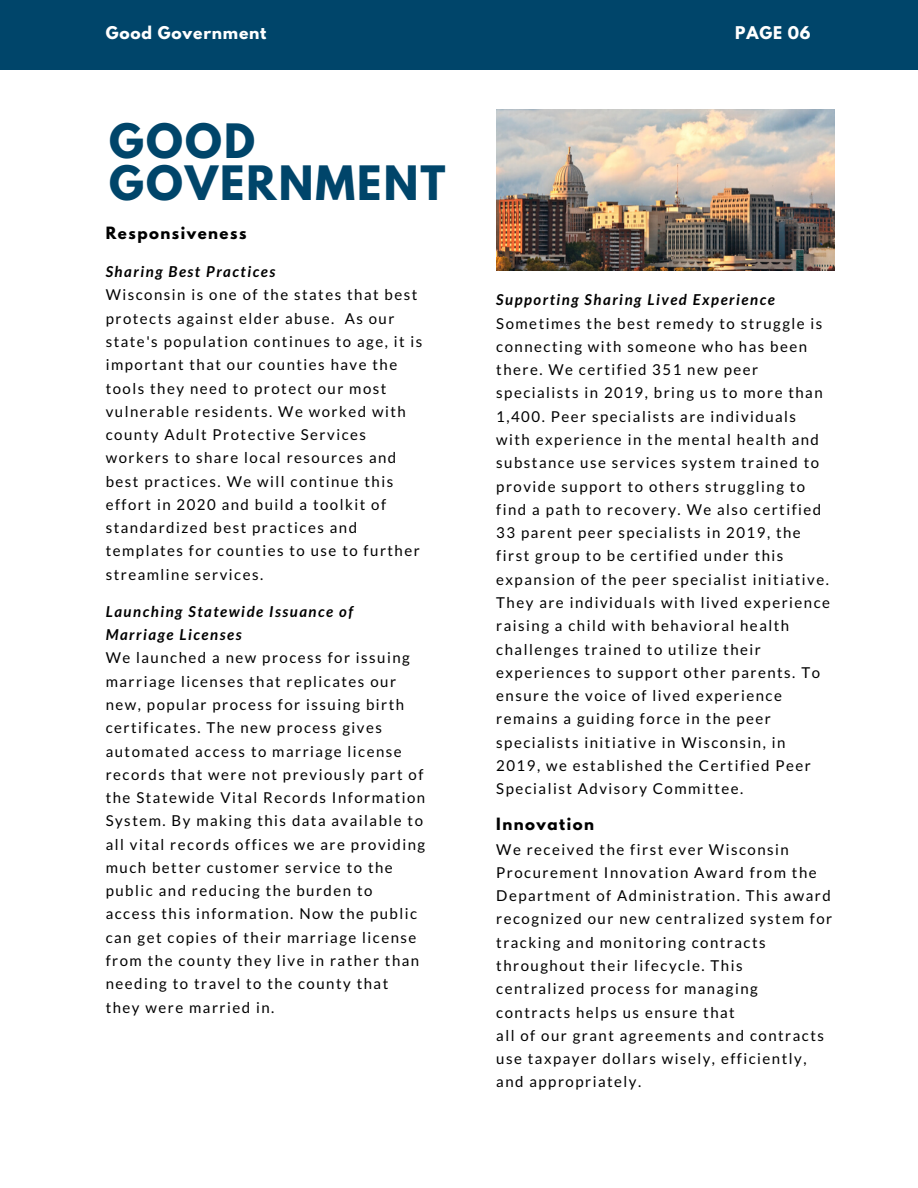
<style>
.page{position:relative;width:918px;height:1188px;background:#fff}
.page>*{position:absolute;margin:0;border:0;box-sizing:border-box;transform-origin:0 0}
.t1{font:700 42px/42.3px "League Spartan";letter-spacing:.05em;color:#00456a}
.t2{font:700 15.6px "League Spartan";letter-spacing:.05em;color:#fff}
.t3{font:15px/23.2px "Lato";letter-spacing:.1em;color:#000}
.t4{font:italic 700 15px/23.2px "Lato";letter-spacing:.1em;color:#000}
.t5{font:700 15px "League Spartan";letter-spacing:.1em;color:#000}
</style>
<div class="page">
<div style="left:0;top:0;width:918px;height:70px;background:#00456a"></div>
<img style="left:496px;top:110px;width:339px;height:161px">
<p class="t2" style="left:106px;top:25px;width:162px">Good Government</p>
<p class="t2" style="left:735px;top:25px;width:77px">PAGE 06</p>
<h1 class="t1" style="left:109px;top:125px;width:338px">GOOD<br>GOVERNMENT</h1>
<p class="t5" style="left:106px;top:225px;width:142px">Responsiveness</p>
<p class="t4" style="left:106px;top:260px;width:171px">Sharing Best Practices</p>
<p class="t3" style="left:106px;top:283px;width:318px">Wisconsin is one of the states that best protects against elder abuse. As our state's population continues to age, it is important that our counties have the tools they need to protect our most vulnerable residents. We worked with county Adult Protective Services workers to share local resources and best practices. We will continue this effort in 2020 and build a toolkit of standardized best practices and templates for counties to use to further streamline services.</p>
<p class="t4" style="left:106px;top:599px;width:249px">Launching Statewide Issuance of<br>Marriage Licenses</p>
<p class="t3" style="left:106px;top:646px;width:321px">We launched a new process for issuing marriage licenses that replicates our new, popular process for issuing birth certificates. The new process gives automated access to marriage license records that were not previously part of the Statewide Vital Records Information System. By making this data available to all vital records offices we are providing much better customer service to the public and reducing the burden to access this information. Now the public can get copies of their marriage license from the county they live in rather than needing to travel to the county that they were married in.</p>
<p class="t4" style="left:496px;top:288px;width:280px">Supporting Sharing Lived Experience</p>
<p class="t3" style="left:496px;top:311px;width:335px">Sometimes the best remedy to struggle is connecting with someone who has been there. We certified 351 new peer specialists in 2019, bring us to more than 1,400. Peer specialists are individuals with experience in the mental health and substance use services system trained to provide support to others struggling to find a path to recovery. We also certified 33 parent peer specialists in 2019, the first group to be certified under this expansion of the peer specialist initiative.<br>They are individuals with lived experience raising a child with behavioral health challenges trained to utilize their experiences to support other parents. To ensure the voice of lived experience remains a guiding force in the peer specialists initiative in Wisconsin, in 2019, we established the Certified Peer Specialist Advisory Committee.</p>
<p class="t5" style="left:496px;top:817px;width:99px">Innovation</p>
<p class="t3" style="left:496px;top:837px;width:338px">We received the first ever Wisconsin Procurement Innovation Award from the Department of Administration. This award recognized our new centralized system for tracking and monitoring contracts throughout their lifecycle. This centralized process for managing contracts helps us ensure that<br>all of our grant agreements and contracts use taxpayer dollars wisely, efficiently, and appropriately.</p>
</div>
